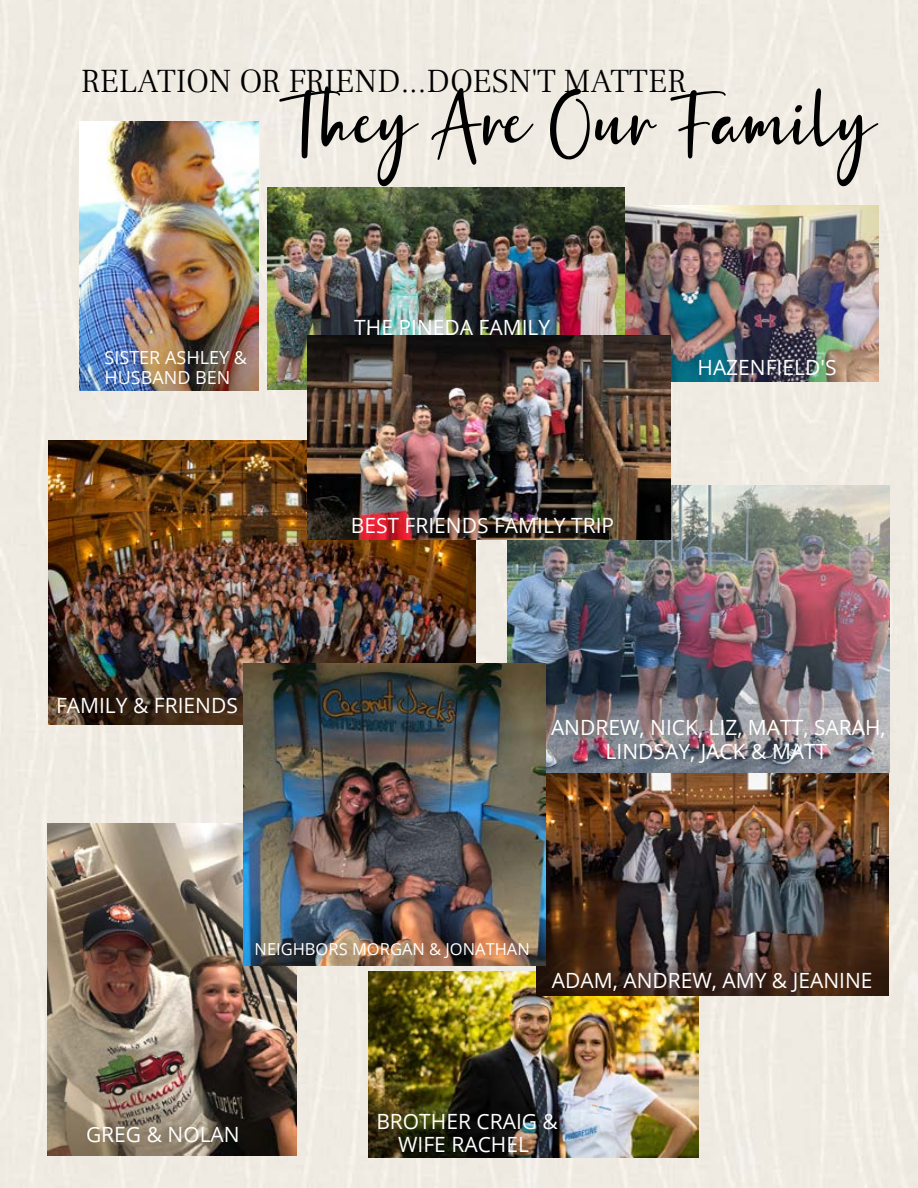
<style>
.page{position:relative;width:918px;height:1188px;background:#efebe2}
.page>*{position:absolute;margin:0;border:0;box-sizing:border-box;transform-origin:0 0}
.t1{font:78px "Bergenia Script";color:#000}
.t2{font:300 33px "Frank Ruhl Libre";color:#000}
.t3{font:21px/23.7px "Open Sans";color:#fff;text-align:center}
.t4{font:18px/20.4px "Open Sans";color:#fff}
.t5{font:16.5px "Open Sans";color:#fff}
</style>
<div class="page">
<img style="left:369px;top:972px;width:330px;height:186px">
<img style="left:79px;top:121px;width:179px;height:269px">
<img style="left:625px;top:205px;width:254px;height:176px">
<img style="left:267px;top:188px;width:358px;height:201px">
<img style="left:536px;top:773px;width:353px;height:222px">
<img style="left:49px;top:440px;width:426px;height:285px">
<img style="left:508px;top:486px;width:382px;height:287px">
<img style="left:308px;top:336px;width:362px;height:204px">
<img style="left:48px;top:823px;width:249px;height:333px">
<img style="left:243px;top:663px;width:303px;height:302px">
<h2 class="t2" style="left:81px;top:61px;width:607px">RELATION OR FRIEND...DOESN'T MATTER</h2>
<h1 class="t1" style="left:281px;top:72px;width:594px">They Are Our Family</h1>
<p class="t4" style="left:105px;top:346px;width:144px">SISTER ASHLEY &amp;<br>HUSBAND BEN</p>
<p class="t3" style="left:56px;top:693px;width:183px">FAMILY &amp; FRIENDS</p>
<p class="t3" style="left:354px;top:315px;width:197px">THE PINEDA FAMILY</p>
<p class="t3" style="left:351px;top:513px;width:265px">BEST FRIENDS FAMILY TRIP</p>
<p class="t3" style="left:698px;top:355px;width:141px">HAZENFIELD'S</p>
<p class="t3" style="left:551px;top:715px;width:336px">ANDREW, NICK, LIZ, MATT, SARAH,<br>LINDSAY, JACK &amp; MATT</p>
<p class="t5" style="left:255px;top:938px;width:277px">NEIGHBORS MORGAN &amp; JONATHAN</p>
<p class="t3" style="left:552px;top:968px;width:322px">ADAM, ANDREW, AMY &amp; JEANINE</p>
<p class="t3" style="left:86px;top:1122px;width:155px">GREG &amp; NOLAN</p>
<p class="t3" style="left:376px;top:1109px;width:183px">BROTHER CRAIG &amp;<br>WIFE RACHEL</p>
</div>
